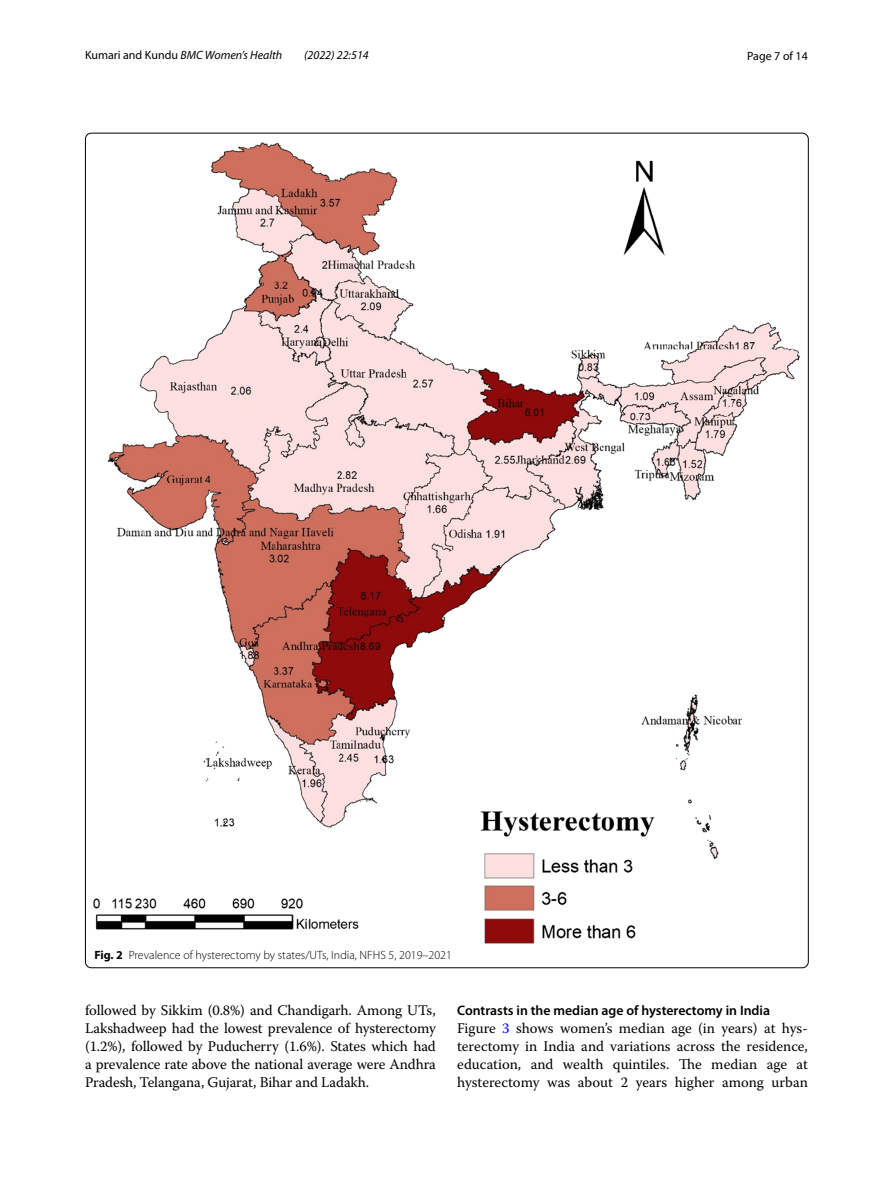
<style>
.page{position:relative;width:893px;height:1187px;background:#fff}
.page>*{position:absolute;margin:0;border:0;box-sizing:border-box;transform-origin:0 0}
.t1{font:14.7px/18px "Warnock Pro";letter-spacing:-.005em;color:#000;text-align:justify}
.t2{font:600 13.8px "Myriad Pro";color:#000}
.t3{font:300 12px "Myriad Pro";color:#000}
.t4{font:italic 12px "Myriad Pro";color:#000}
.t5{font:12px "Myriad Pro";color:#000}
.s1{font-style:normal}
.s2{font-weight:700}
.s3{color:#00f}
</style>
<div class="page">
<img style="left:94px;top:142px;width:706px;height:801px">
<p class="t4" style="left:85px;top:48px;width:199px"><span class="s1">Kumari and Kundu</span> BMC Women’s Health</p>
<p class="t4" style="left:304px;top:48px;width:66px">(2022) 22:514</p>
<p class="t5" style="left:747px;top:48px;width:62px">Page 7 of 14</p>
<p class="t3" style="left:94px;top:948px;width:359px"><span class="s2">Fig. 2</span> Prevalence of hysterectomy by states/UTs, India, NFHS 5, 2019–2021</p>
<p class="t1" style="left:85px;top:1000px;width:352px">followed by Sikkim (0.8%) and Chandigarh. Among UTs, Lakshadweep had the lowest prevalence of hysterectomy (1.2%), followed by Puducherry (1.6%). States which had a prevalence rate above the national average were Andhra Pradesh, Telangana, Gujarat, Bihar and Ladakh.</p>
<p class="t2" style="left:457px;top:1001px;width:315px">Contrasts in the median age of hysterectomy in India</p>
<p class="t1" style="left:457px;top:1018px;width:352px">Figure <span class="s3">3</span> shows women’s median age (in years) at hys&shy;terectomy in India and variations across the residence, education, and wealth quintiles. The median age at hysterectomy was about 2 years higher among urban</p>
</div>
